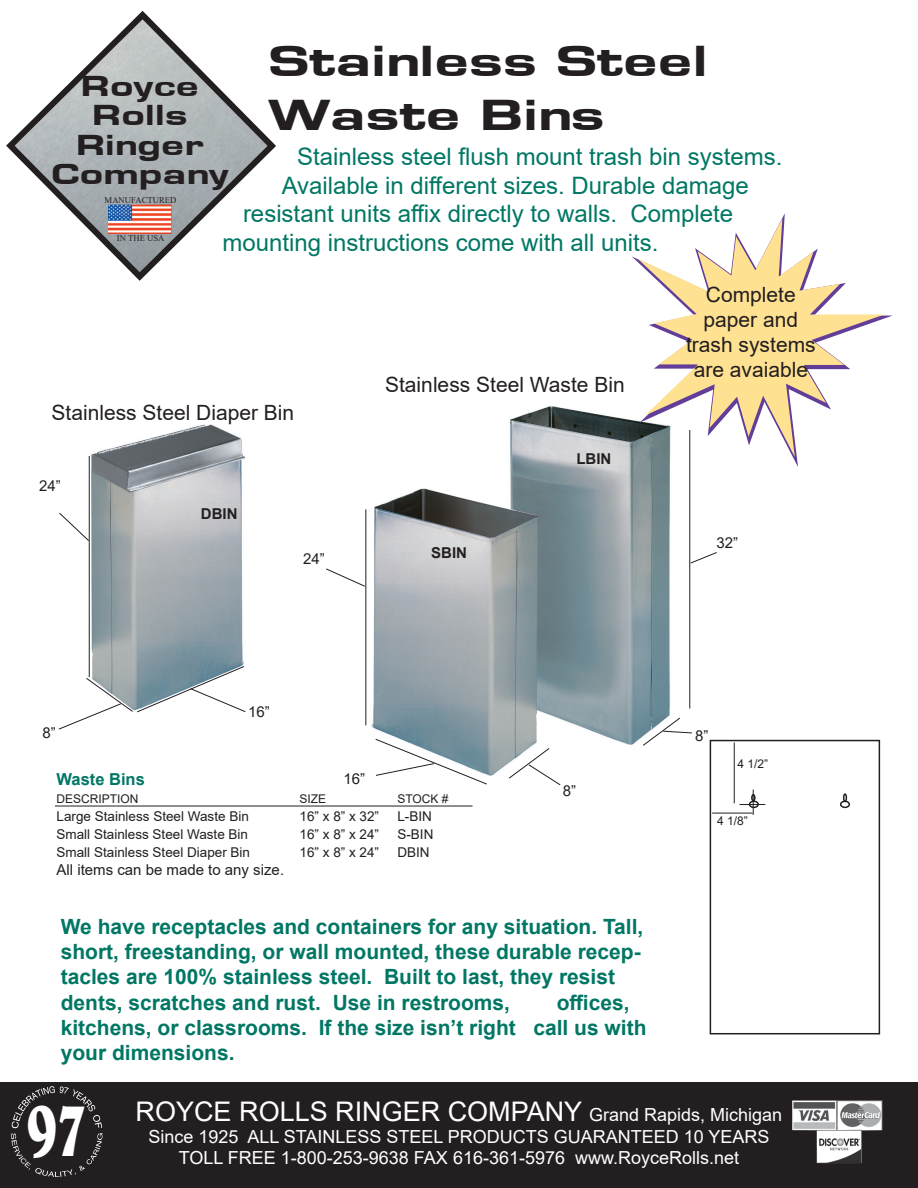
<style>
.page{position:relative;width:918px;height:1188px;background:#fff}
.page>*{position:absolute;margin:0;border:0;box-sizing:border-box;transform-origin:0 0}
.t1{font:70.2px "Old Century";color:#fff;scale:.69 1}
.t2{font:45px/54px "Eurose Heavyface";color:#231f20}
.t3{font:30px/29.2px "Eurose Heavyface";color:#231f20;text-align:center}
.t4{font:27px "Arial";color:#fff}
.t5{font:24px/28.5px "Arial";color:#007764}
.t6{font:700 21px/25.2px "Arial";color:#007764}
.t7{font:21px/25.2px "Arial";color:#231f20;text-align:center}
.t8{font:18px "Arial";color:#fff}
.t9{font:700 16.5px "Arial";color:#007764}
.t10{font:15px "Arial";color:#231f20}
.t11{font:700 15px "Arial";color:#231f20}
.t12{font:13.5px "Arial";color:#231f20}
.t13{font:12px "Arial";color:#231f20}
.t14{font:8.7px "Times New Roman";color:#231f20}
.s1{font-size:18px}
</style>
<div class="page">
<img style="left:88px;top:424px;width:158px;height:242px">
<div style="left:710px;top:740px;width:170px;height:294px;border:2px solid #231f20"></div>
<svg style="left:740px;top:790px;width:25px;height:25px"></svg>
<hr style="left:89px;top:456px;width:1px;height:221px;background:#231f20">
<svg style="left:59px;top:513px;width:30px;height:28px"></svg>
<hr style="left:55px;top:806px;width:418px;height:1px;background:#231f20">
<hr style="left:734px;top:742px;width:1px;height:61px;background:#231f20">
<hr style="left:712px;top:813px;width:41px;height:1px;background:#231f20">
<div style="left:751px;top:794px;width:5px;height:8px;border:2px solid #231f20;border-radius:50%"></div>
<img style="left:365px;top:406px;width:305px;height:370px">
<hr style="left:365px;top:509px;width:1px;height:216px;background:#231f20">
<svg style="left:375px;top:738px;width:113px;height:47px"></svg>
<svg style="left:508px;top:747px;width:53px;height:38px"></svg>
<svg style="left:642px;top:717px;width:50px;height:29px"></svg>
<hr style="left:689px;top:430px;width:1px;height:279px;background:#231f20">
<svg style="left:326px;top:568px;width:39px;height:19px"></svg>
<svg style="left:690px;top:552px;width:27px;height:12px"></svg>
<div style="left:840px;top:801px;width:10px;height:7px;border:2px solid #231f20;border-radius:50%"></div>
<svg style="left:843px;top:793px;width:4px;height:9px"></svg>
<svg style="left:632px;top:213px;width:261px;height:254px"></svg>
<svg style="left:638px;top:218px;width:246px;height:239px"></svg>
<svg style="left:58px;top:666px;width:188px;height:64px"></svg>
<svg style="left:6px;top:11px;width:270px;height:270px"></svg>
<img style="left:109px;top:205px;width:62px;height:29px">
<div style="left:0;top:1082px;width:918px;height:106px;background:#231f20"></div>
<svg style="left:11px;top:1086px;width:92px;height:91px"></svg>
<img style="left:792px;top:1101px;width:90px;height:62px">
<p class="t2" style="left:268px;top:35px;width:441px">Stainless Steel<br>Waste Bins</p>
<p class="t5" style="left:282px;top:143px;width:502px;text-indent:15px">Stainless steel flush mount trash bin systems.<br>Available in different sizes. Durable damage</p>
<p class="t5" style="left:243px;top:200px;width:492px">resistant units affix directly to walls. Complete</p>
<p class="t5" style="left:222px;top:228px;width:438px">mounting instructions come with all units.</p>
<p class="t3" style="left:81px;top:72px;width:120px">Royce</p>
<p class="t3" style="left:76px;top:101px;width:129px">Rolls<br>Ringer</p>
<p class="t3" style="left:51px;top:159px;width:179px">Company</p>
<p class="t14" style="left:105px;top:194px;width:73px">MANUFACTURED</p>
<p class="t14" style="left:117px;top:232px;width:49px">IN THE USA</p>
<p class="t7" style="left:52px;top:400px;width:244px">Stainless Steel Diaper Bin</p>
<p class="t10" style="left:39px;top:476px;width:23px">24”</p>
<p class="t11" style="left:201px;top:503px;width:38px">DBIN</p>
<p class="t10" style="left:303px;top:549px;width:23px">24”</p>
<p class="t7" style="left:385px;top:371px;width:241px">Stainless Steel Waste Bin</p>
<p class="t11" style="left:431px;top:542px;width:37px">SBIN</p>
<p class="t11" style="left:576px;top:448px;width:36px">LBIN</p>
<p class="t7" style="left:706px;top:281px;width:91px">Complete</p>
<p class="t7" style="left:686px;top:307px;width:131px">paper and trash systems</p>
<p class="t7" style="left:694px;top:357px;width:116px">are avaiable</p>
<p class="t10" style="left:716px;top:533px;width:23px">32”</p>
<p class="t10" style="left:42px;top:722px;width:15px">8”</p>
<p class="t10" style="left:248px;top:701px;width:23px">16”</p>
<p class="t10" style="left:344px;top:768px;width:23px">16”</p>
<p class="t9" style="left:57px;top:768px;width:90px">Waste Bins</p>
<p class="t13" style="left:57px;top:791px;width:84px">DESCRIPTION</p>
<p class="t13" style="left:300px;top:791px;width:28px">SIZE</p>
<p class="t13" style="left:397px;top:791px;width:53px">STOCK #</p>
<p class="t12" style="left:57px;top:807px;width:194px">Large Stainless Steel Waste Bin</p>
<p class="t12" style="left:300px;top:807px;width:81px">16” x 8” x 32”</p>
<p class="t12" style="left:397px;top:807px;width:36px">L-BIN</p>
<p class="t12" style="left:57px;top:825px;width:193px">Small Stainless Steel Waste Bin</p>
<p class="t12" style="left:300px;top:825px;width:81px">16” x 8” x 24”</p>
<p class="t12" style="left:397px;top:825px;width:38px">S-BIN</p>
<p class="t12" style="left:57px;top:843px;width:195px">Small Stainless Steel Diaper Bin</p>
<p class="t12" style="left:300px;top:843px;width:81px">16” x 8” x 24”</p>
<p class="t12" style="left:397px;top:843px;width:34px">DBIN</p>
<p class="t10" style="left:57px;top:859px;width:229px">All items can be made to any size.</p>
<p class="t10" style="left:563px;top:781px;width:15px">8”</p>
<p class="t6" style="left:61px;top:914px;width:584px">We have receptacles and containers for any situation. Tall, short, freestanding, or wall mounted, these durable recep&shy;tacles are 100% stainless steel. Built to last, they resist dents, scratches and rust. Use in restrooms,</p>
<p class="t6" style="left:61px;top:990px;width:587px;text-indent:496px">offices, kitchens, or classrooms. If the size isn’t right call us with your dimensions.</p>
<p class="t10" style="left:695px;top:726px;width:15px">8”</p>
<p class="t13" style="left:737px;top:756px;width:32px">4 1/2”</p>
<p class="t13" style="left:717px;top:813px;width:32px">4 1/8”</p>
<p class="t1" style="left:27px;top:1090px;width:89px">97</p>
<p class="t4" style="left:136px;top:1093px;width:648px">ROYCE ROLLS RINGER COMPANY <span class="s1">Grand Rapids, Michigan</span></p>
<p class="t8" style="left:148px;top:1124px;width:623px">Since 1925 ALL STAINLESS STEEL PRODUCTS GUARANTEED 10 YEARS</p>
<p class="t8" style="left:179px;top:1145px;width:562px">TOLL FREE 1-800-253-9638 FAX 616-361-5976 www.RoyceRolls.net</p>
</div>
